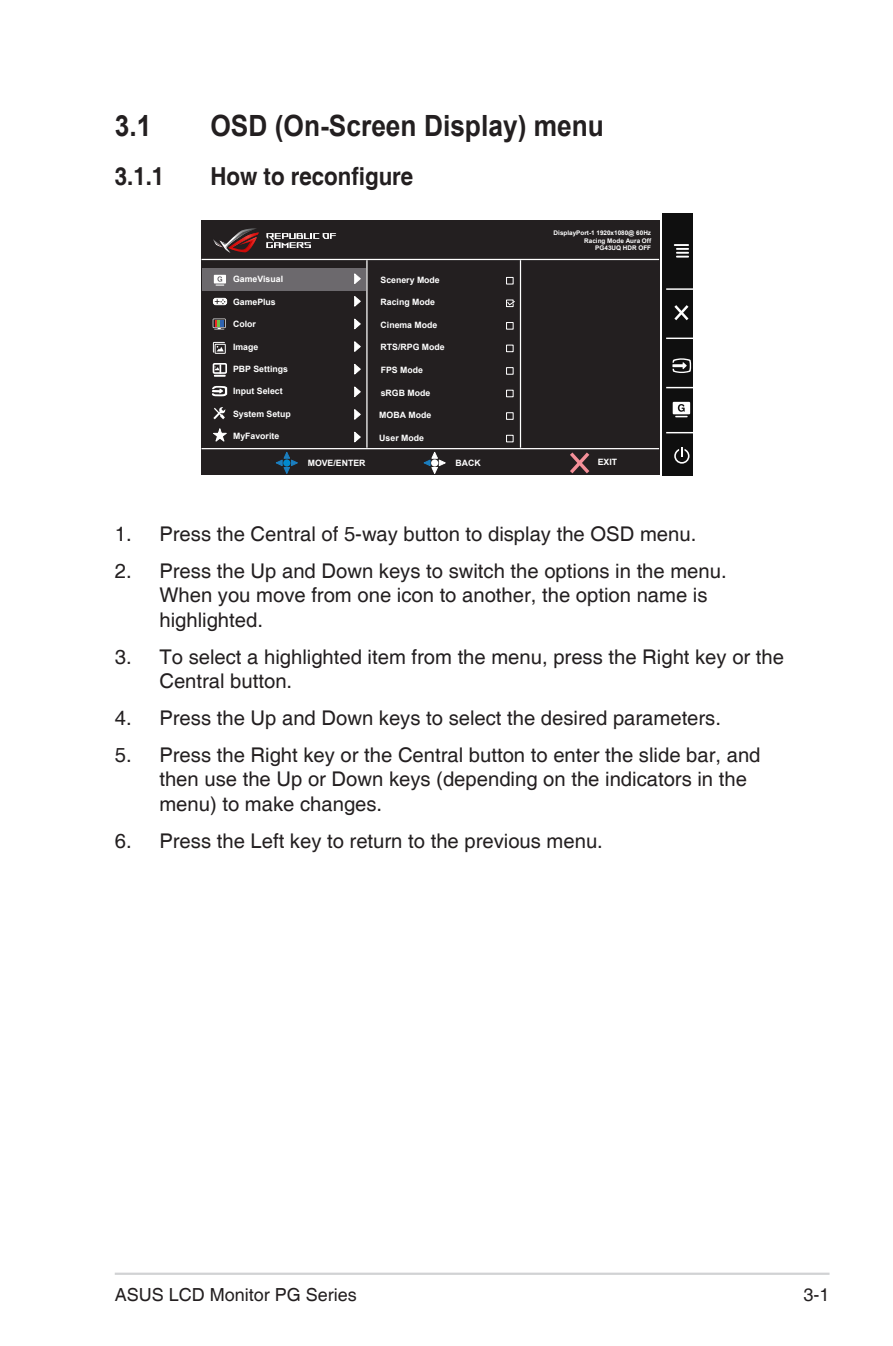
<style>
.page{position:relative;width:893px;height:1346px;background:#fff}
.page>*{position:absolute;margin:0;border:0;box-sizing:border-box;transform-origin:0 0}
.Heading_1{font:700 29.25px "Arial";color:#231f20;scale:.9 1}
.Heading_2{font:700 24.75px "Helvetica";color:#231f20;scale:.9 1}
.t1{font:20.25px/24.3px "Helvetica";color:#231f20}
.t2{font:18px "Helvetica";color:#231f20}
.t3{font:9.9px "Arial";color:#231f20}
.t4{font:700 8.78px "Arial";color:#fff}
.t5{font:700 6.3px/7.6px "Arial";color:#fff;text-align:right}
</style>
<div class="page">
<hr style="left:115px;top:1272px;width:714px;height:3px;background:#d1d2d4">
<div style="left:202px;top:220px;width:458px;height:255px;background:#231f20"></div>
<hr style="left:202px;top:259px;width:457px;height:1px;background:#fff">
<hr style="left:202px;top:448px;width:457px;height:1px;background:#fff">
<hr style="left:366px;top:260px;width:2px;height:188px;background:#fff">
<hr style="left:520px;top:260px;width:1px;height:188px;background:#fff">
<div style="left:506px;top:277px;width:8px;height:7px;border:1px solid #fff"></div>
<div style="left:506px;top:322px;width:8px;height:8px;border:1px solid #fff"></div>
<div style="left:506px;top:345px;width:8px;height:7px;border:1px solid #fff"></div>
<div style="left:506px;top:367px;width:8px;height:8px;border:1px solid #fff"></div>
<div style="left:506px;top:390px;width:8px;height:7px;border:1px solid #fff"></div>
<div style="left:506px;top:412px;width:8px;height:8px;border:1px solid #fff"></div>
<div style="left:506px;top:435px;width:8px;height:7px;border:1px solid #fff"></div>
<svg style="left:570px;top:452px;width:19px;height:21px"></svg>
<div style="left:202px;top:268px;width:164px;height:22px;background:#6c696d"></div>
<svg style="left:213px;top:319px;width:13px;height:10px"></svg>
<div style="left:215px;top:344px;width:11px;height:10px;border:1px solid #fff"></div>
<svg style="left:213px;top:342px;width:12px;height:11px"></svg>
<svg style="left:213px;top:407px;width:12px;height:12px"></svg>
<svg style="left:213px;top:428px;width:14px;height:14px"></svg>
<svg style="left:275px;top:452px;width:23px;height:22px"></svg>
<div style="left:283px;top:459px;width:7px;height:7px;background:#0089cf;border-radius:50%"></div>
<svg style="left:423px;top:451px;width:23px;height:23px"></svg>
<div style="left:431px;top:459px;width:7px;height:7px;background:#fff;border-radius:50%"></div>
<div style="left:213px;top:363px;width:14px;height:11px;border:2px solid #fff"></div>
<svg style="left:212px;top:386px;width:15px;height:10px"></svg>
<svg style="left:214px;top:275px;width:12px;height:11px"></svg>
<svg style="left:266px;top:233px;width:70px;height:15px"></svg>
<svg style="left:213px;top:228px;width:46px;height:25px"></svg>
<svg style="left:506px;top:299px;width:9px;height:9px"></svg>
<svg style="left:354px;top:273px;width:7px;height:11px"></svg>
<svg style="left:354px;top:296px;width:7px;height:11px"></svg>
<svg style="left:354px;top:318px;width:7px;height:12px"></svg>
<svg style="left:354px;top:341px;width:7px;height:11px"></svg>
<svg style="left:354px;top:364px;width:7px;height:11px"></svg>
<svg style="left:354px;top:386px;width:7px;height:11px"></svg>
<svg style="left:354px;top:409px;width:7px;height:11px"></svg>
<svg style="left:354px;top:431px;width:7px;height:12px"></svg>
<svg style="left:213px;top:364px;width:13px;height:13px"></svg>
<div style="left:213px;top:298px;width:14px;height:7px;background:#fff;border-radius:2px"></div>
<div style="left:213px;top:298px;width:14px;height:7px;border:1px solid #fff;border-radius:2px"></div>
<svg style="left:220px;top:299px;width:5px;height:5px"></svg>
<div style="left:662px;top:213px;width:31px;height:262px;background:#0f0f0f"></div>
<svg style="left:674px;top:244px;width:15px;height:14px"></svg>
<svg style="left:674px;top:305px;width:14px;height:15px"></svg>
<svg style="left:673px;top:402px;width:17px;height:15px"></svg>
<hr style="left:666px;top:288px;width:31px;height:2px;background:#fff">
<hr style="left:666px;top:338px;width:31px;height:1px;background:#fff">
<hr style="left:666px;top:387px;width:31px;height:1px;background:#fff">
<hr style="left:666px;top:432px;width:31px;height:1px;background:#fff">
<svg style="left:674px;top:447px;width:15px;height:17px"></svg>
<svg style="left:672px;top:358px;width:19px;height:15px"></svg>
<p class="Heading_1" style="left:115px;top:107px;width:42px">3.1</p>
<p class="Heading_1" style="left:210px;top:107px;width:439px">OSD (On-Screen Display) menu</p>
<p class="Heading_2" style="left:115px;top:161px;width:57px">3.1.1</p>
<p class="Heading_2" style="left:210px;top:161px;width:227px">How to reconfigure</p>
<p class="t3" style="left:214px;top:295px;width:7px">+</p>
<p class="t4" style="left:233px;top:273px;width:52px">GameVisual</p>
<p class="t4" style="left:381px;top:274px;width:61px">Scenery Mode</p>
<p class="t4" style="left:381px;top:296px;width:56px">Racing Mode</p>
<p class="t4" style="left:381px;top:319px;width:58px">Cinema Mode</p>
<p class="t4" style="left:381px;top:341px;width:66px">RTS/RPG Mode</p>
<p class="t4" style="left:381px;top:364px;width:44px">FPS Mode</p>
<p class="t4" style="left:381px;top:386px;width:51px">sRGB Mode</p>
<p class="t4" style="left:379px;top:409px;width:53px">MOBA Mode</p>
<p class="t4" style="left:233px;top:295px;width:44px">GamePlus</p>
<p class="t4" style="left:233px;top:340px;width:27px">Image</p>
<p class="t4" style="left:233px;top:385px;width:51px">Input Select</p>
<p class="t4" style="left:233px;top:408px;width:59px">System Setup</p>
<p class="t4" style="left:233px;top:430px;width:48px">MyFavorite</p>
<p class="t4" style="left:233px;top:318px;width:24px">Color</p>
<p class="t4" style="left:233px;top:363px;width:56px">PBP Settings</p>
<p class="t4" style="left:379px;top:431px;width:46px">User Mode</p>
<p class="t4" style="left:308px;top:456px;width:59px">MOVE/ENTER</p>
<p class="t5" style="left:554px;top:229px;width:99px">DisplayPort-1 1920x1080@ 60Hz<br>Racing Mode Aura Off<br>PG43UQ HDR OFF</p>
<p class="t4" style="left:456px;top:456px;width:27px">BACK</p>
<p class="t4" style="left:598px;top:456px;width:21px">EXIT</p>
<p class="t1" style="left:115px;top:522px;width:583px">1. Press the Central of 5-way button to display the OSD menu.</p>
<p class="t1" style="left:159px;top:559px;width:569px;text-indent:-45px">2. Press the Up and Down keys to switch the options in the menu.<br>When you move from one icon to another, the option name is highlighted.</p>
<p class="t1" style="left:159px;top:645px;width:626px;text-indent:-45px">3. To select a highlighted item from the menu, press the Right key or the<br>Central button.</p>
<p class="t1" style="left:115px;top:706px;width:608px">4. Press the Up and Down keys to select the desired parameters.</p>
<p class="t1" style="left:159px;top:743px;width:603px;text-indent:-45px">5. Press the Right key or the Central button to enter the slide bar, and then use the Up or Down keys (depending on the indicators in the menu) to make changes.</p>
<p class="t1" style="left:115px;top:829px;width:490px">6. Press the Left key to return to the previous menu.</p>
<p class="t2" style="left:115px;top:1284px;width:244px">ASUS LCD Monitor PG Series</p>
<p class="t2" style="left:803px;top:1284px;width:28px">3-1</p>
</div>
